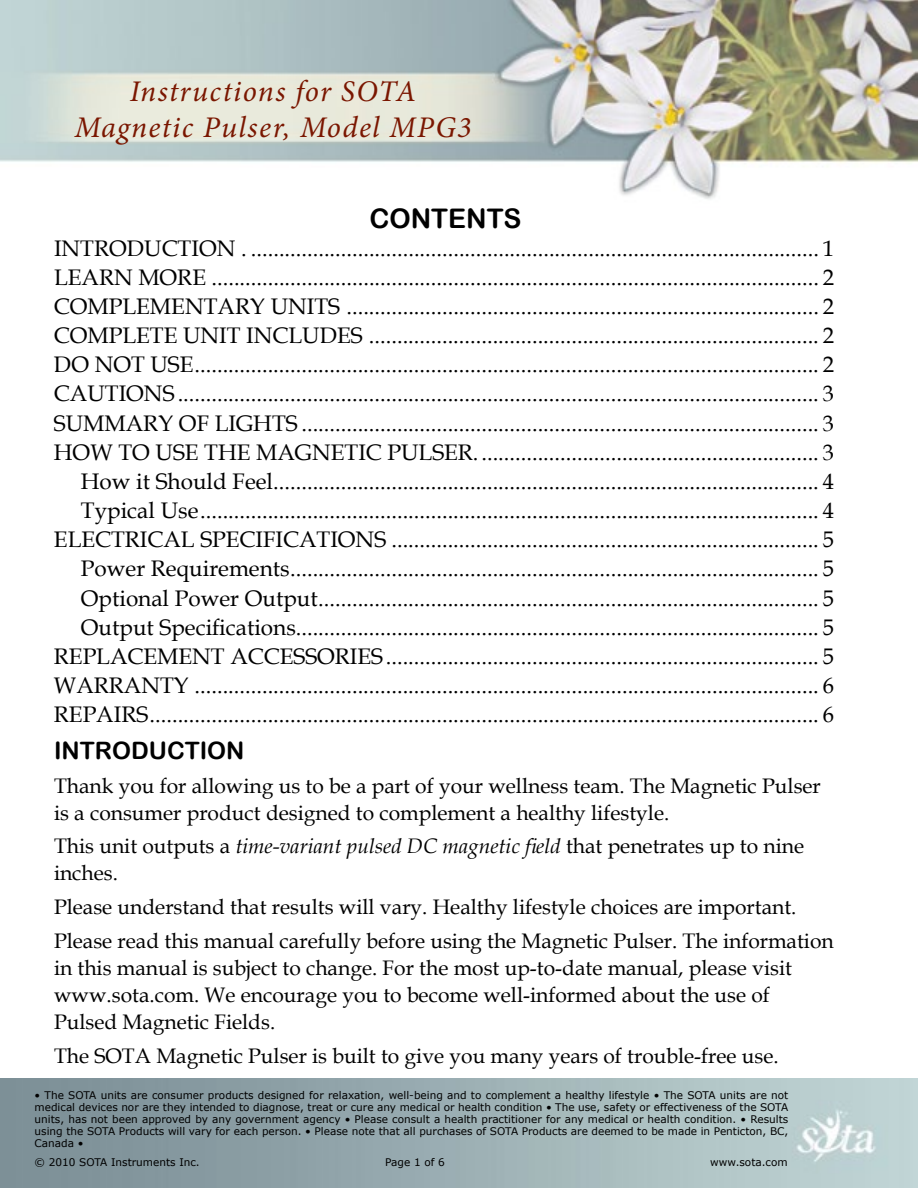
<style>
.page{position:relative;width:918px;height:1188px;background:#fff}
.page>*{position:absolute;margin:0;border:0;box-sizing:border-box;transform-origin:0 0}
.t1{font:italic 30px/36px "Minion Pro";letter-spacing:.045em;color:#7a1600;text-align:center}
.t2{font:27px "Arial Rounded MT Bold";color:#000}
.t3{font:24px "Arial Rounded MT Bold";color:#000}
.t4{font:22.5px/29.1px "Book Antiqua";color:#000;text-align:justify}
.t5{font:21px/27px "Book Antiqua";color:#000}
.t6{font:10.5px/12px "Verdana";color:#000;text-align:justify}
.s1{font-style:italic}
</style>
<div class="page">
<img style="left:0;top:0;width:918px;height:199px">
<img style="left:0;top:1079px;width:918px;height:109px">
<h1 class="t1" style="left:74px;top:74px;width:399px">Instructions for SOTA<br>Magnetic Pulser, Model MPG3</h1>
<p class="t2" style="left:369px;top:202px;width:154px">CONTENTS</p>
<p class="t4" style="left:54px;top:233px;width:782px">Introduction . ..................................................................................................... 1<br>Learn More ............................................................................................................ 2<br>Complementary units .................................................................................... 2<br>COMPLETE</p>
<p class="t4" style="left:54px;top:320px;width:782px;text-indent:315px">................................................................................ 2<br>Do Not Use............................................................................................................... 2<br>CAUT</p>
<p class="t4" style="left:183px;top:320px;width:136px">UNIT INCLUDES</p>
<p class="t4" style="left:54px;top:379px;width:782px;text-align:right">.................................................................................................................. 3<br>Summary OF lights ............................................................................................ 3<br>How to use the magnetic pulser. ............................................................ 3<br>How it Should Feel................................................................................................. 4<br>Typical Use.............................................................................................................. 4<br>Electrical specifications ............................................................................ 5<br>Power Requirements.............................................................................................. 5<br>Optional Power Output......................................................................................... 5<br>Output Specifications............................................................................................. 5<br>Replacement Accessories............................................................................. 5<br>Warranty ............................................................................................................... 6<br>Repairs....................................................................................................................... 6</p>
<p class="t3" style="left:54px;top:736px;width:129px">INTRODUCTION</p>
<p class="t5" style="left:54px;top:771px;width:768px">Thank you for allowing us to be a part of your wellness team. The Magnetic Pulser is a consumer product designed to complement a healthy lifestyle.</p>
<p class="t5" style="left:54px;top:832px;width:752px">This unit outputs a <span class="s1">time-variant pulsed DC magnetic field</span> that penetrates up to nine inches.</p>
<p class="t5" style="left:54px;top:890px;width:781px;line-height:33.8px">Please understand that results will vary. Healthy lifestyle choices are important.<br>Please read this manual carefully before using the Magnetic Pulser. The information</p>
<p class="t5" style="left:54px;top:954px;width:740px">in this manual is subject to change. For the most up-to-date manual, please visit www.sota.com. We encourage you to become well-informed about the use of<br>Pulsed Magnetic Fields.</p>
<p class="t5" style="left:54px;top:1041px;width:56px">The SOTA</p>
<p class="t5" style="left:156px;top:1041px;width:624px">Magnetic Pulser is built to give you many years of trouble-free use.</p>
<p class="t4" style="left:119px;top:379px;width:25px">IONS</p>
<p class="t6" style="left:35px;top:1089px;width:755px">• The SOTA units are consumer products designed for relaxation, well-being and to complement a healthy lifestyle • The SOTA units are not medical devices nor are they intended to diagnose, treat or cure any medical or health condition • The use, safety or effectiveness of the SOTA units, has not been approved by any government agency • Please consult a health practitioner for any medical or health condition. • Results using the SOTA Products will vary for each person. • Please note that all purchases of SOTA Products are deemed to be made in Penticton, BC, Canada •</p>
<p class="t6" style="left:35px;top:1155px;width:167px">© 2010 SOTA Instruments Inc.</p>
<p class="t6" style="left:385px;top:1155px;width:61px">Page 1 of 6</p>
<p class="t6" style="left:710px;top:1155px;width:79px">www.sota.com</p>
</div>
